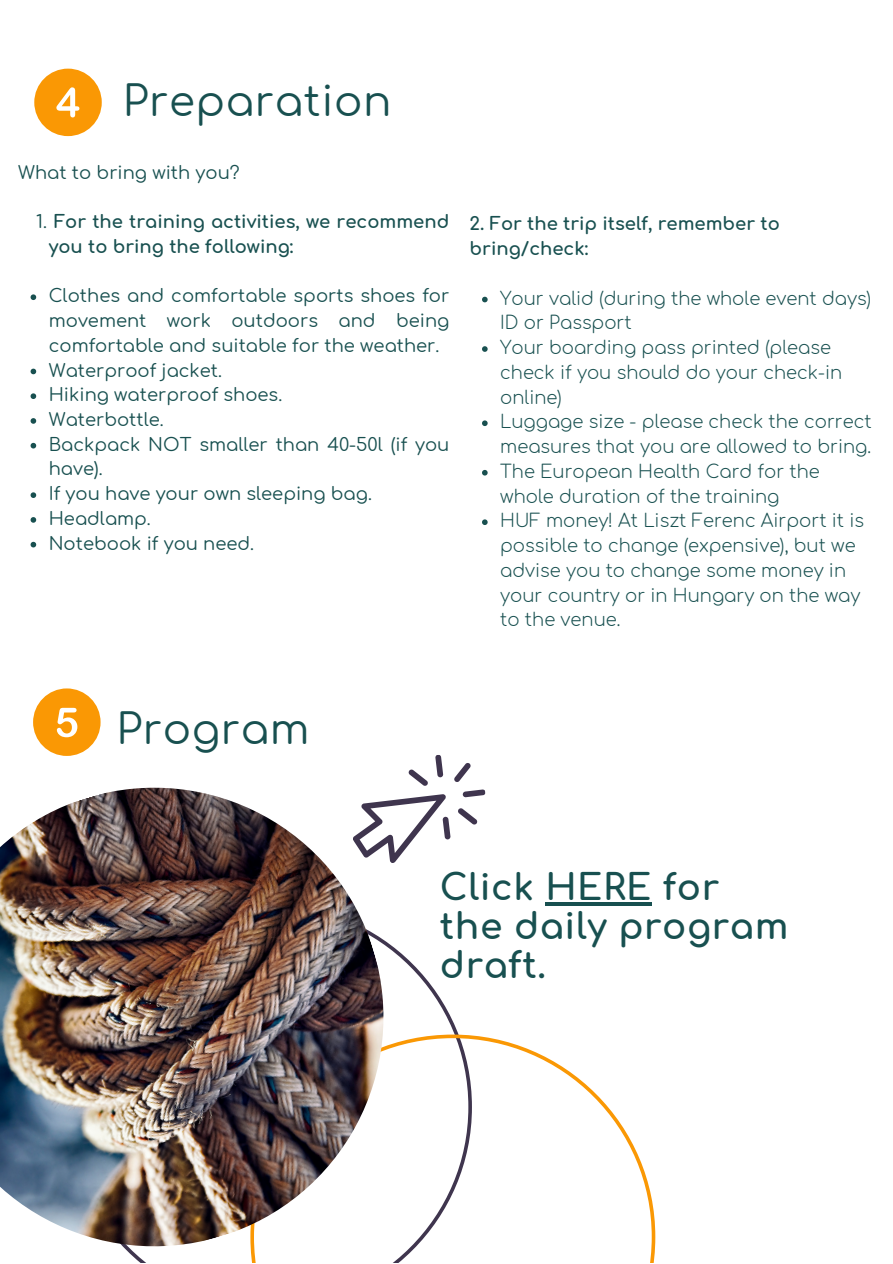
<style>
.page{position:relative;width:893px;height:1264px;background:#fff}
.page>*{position:absolute;margin:0;border:0;box-sizing:border-box;transform-origin:0 0}
.t1{font:42px "Comfortaa";letter-spacing:.015em;color:#185050}
.t2{font:700 36px/39.3px "Comfortaa";letter-spacing:.015em;color:#185050}
.t3{font:300 18px/24.8px "Comfortaa";color:#185050}
.t4{font:18px/24.8px "Comfortaa";color:#185050;text-align:justify}
.t5{font:700 18px/24.8px "Comfortaa";color:#185050}
.s1{font-weight:400}
</style>
<div class="page">
<div style="left:34px;top:69px;width:68px;height:67px;background:#fa9804;border-radius:50%"></div>
<svg style="left:56px;top:87px;width:23px;height:30px"></svg>
<div style="left:33px;top:688px;width:68px;height:68px;background:#fa9804;border-radius:50%"></div>
<svg style="left:57px;top:707px;width:20px;height:30px"></svg>
<svg style="left:410px;top:755px;width:76px;height:88px"></svg>
<svg style="left:410px;top:1034px;width:245px;height:228px"></svg>
<img style="left:0;top:770px;width:410px;height:492px">
<svg style="left:545px;top:902px;width:107px;height:3px"></svg>
<svg style="left:31px;top:294px;width:5px;height:6px"></svg>
<svg style="left:31px;top:368px;width:5px;height:6px"></svg>
<svg style="left:31px;top:393px;width:5px;height:6px"></svg>
<svg style="left:31px;top:418px;width:5px;height:6px"></svg>
<svg style="left:31px;top:443px;width:5px;height:5px"></svg>
<svg style="left:31px;top:492px;width:5px;height:6px"></svg>
<svg style="left:31px;top:517px;width:5px;height:5px"></svg>
<svg style="left:31px;top:542px;width:5px;height:5px"></svg>
<svg style="left:482px;top:297px;width:5px;height:5px"></svg>
<svg style="left:482px;top:346px;width:5px;height:6px"></svg>
<svg style="left:482px;top:420px;width:5px;height:6px"></svg>
<svg style="left:482px;top:470px;width:5px;height:5px"></svg>
<svg style="left:482px;top:519px;width:5px;height:6px"></svg>
<p class="t1" style="left:123px;top:78px;width:270px">Preparation</p>
<p class="t4" style="left:18px;top:160px;width:223px">What to bring with you?</p>
<p class="t5" style="left:49px;top:210px;width:402px;text-indent:-12px"><span class="s1">1.</span> For the training activities, we recommend you to bring the following:</p>
<p class="t4" style="left:49px;top:284px;width:402px">Clothes and comfortable sports shoes for movement work outdoors and being comfortable and suitable for the weather.</p>
<p class="t4" style="left:49px;top:358px;width:175px">Waterproof jacket.</p>
<p class="t4" style="left:49px;top:383px;width:235px">Hiking waterproof shoes.</p>
<p class="t4" style="left:49px;top:408px;width:116px">Waterbottle.</p>
<p class="t4" style="left:49px;top:432px;width:402px">Backpack NOT smaller than 40-50l (if you have).</p>
<p class="t4" style="left:49px;top:482px;width:324px">If you have your own sleeping bag.</p>
<p class="t4" style="left:49px;top:507px;width:103px">Headlamp.</p>
<p class="t4" style="left:49px;top:531px;width:207px">Notebook if you need.</p>
<p class="t5" style="left:469px;top:212px;width:311px">2. For the trip itself, remember to bring/check:</p>
<p class="t3" style="left:500px;top:286px;width:372px">Your valid (during the whole event days)<br>ID or Passport</p>
<p class="t3" style="left:500px;top:336px;width:343px">Your boarding pass printed (please check if you should do your check-in online)</p>
<p class="t3" style="left:500px;top:410px;width:373px">Luggage size - please check the correct measures that you are allowed to bring.</p>
<p class="t3" style="left:500px;top:459px;width:321px">The European Health Card for the whole duration of the training</p>
<p class="t3" style="left:500px;top:509px;width:365px">HUF money! At Liszt Ferenc Airport it is possible to change (expensive), but we advise you to change some money in your country or in Hungary on the way to the venue.</p>
<p class="t1" style="left:116px;top:707px;width:194px">Program</p>
<p class="t2" style="left:440px;top:868px;width:281px">Click HERE for</p>
<p class="t2" style="left:440px;top:907px;width:350px">the daily program draft.</p>
</div>
